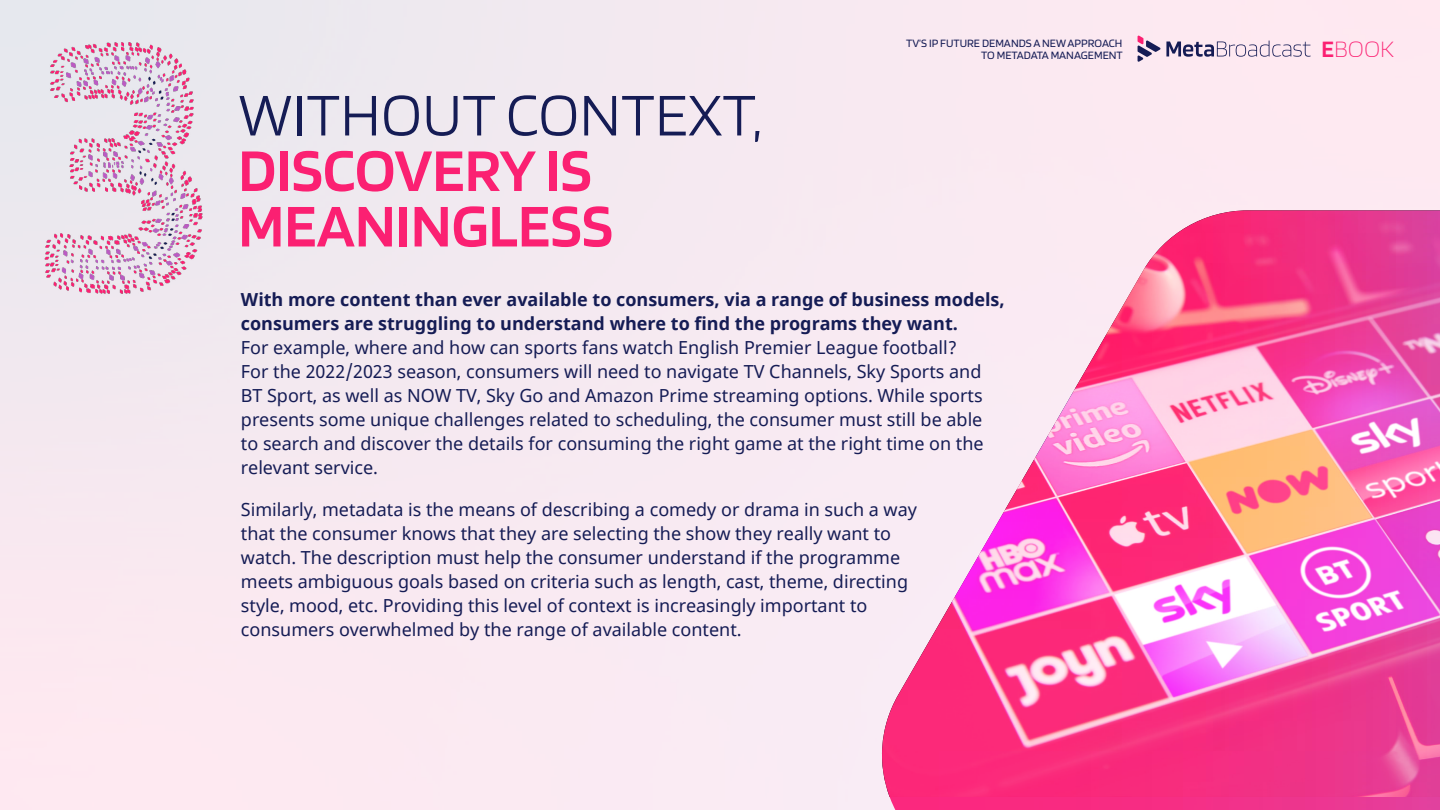
<style>
.page{position:relative;width:1440px;height:810px;background:#fff}
.page>*{position:absolute;margin:0;border:0;box-sizing:border-box;transform-origin:0 0}
.t1{font:600 63px/55.5px "Blinker";color:#fb2072}
.t2{font:300 63px "Blinker";color:#151c55}
.t3{font:200 24.53px "Blinker";color:#fb2072}
.t4{font:18px/24px "Noto Sans";color:#151c55}
.t5{font:700 18px/24px "Noto Sans";color:#151c55}
.t6{font:11.77px/11.8px "Blinker";color:#151c55;text-align:right}
.s1{font-weight:600}
</style>
<div class="page">
<img style="left:881px;top:210px;width:559px;height:600px">
<svg style="left:1138px;top:35px;width:173px;height:27px;background:#d6c4d5"></svg>
<img style="left:2px;top:0;width:241px;height:332px">
<h1 class="t2" style="left:238px;top:83px;width:526px">WITHOUT CONTEXT,</h1>
<h1 class="t1" style="left:238px;top:144px;width:376px">DISCOVERY IS<br>MEANINGLESS</h1>
<p class="t6" style="left:906px;top:38px;width:218px">TV’S IP FUTURE DEMANDS A NEW APPROACH<br>TO METADATA MANAGEMENT</p>
<h2 class="t3" style="left:1321px;top:37px;width:74px"><span class="s1">E</span>BOOK</h2>
<p class="t5" style="left:241px;top:288px;width:765px">With more content than ever available to consumers, via a range of business models, consumers are struggling to understand where to find the programs they want.</p>
<p class="t4" style="left:241px;top:336px;width:744px">For example, where and how can sports fans watch English Premier League football?<br>For the 2022/2023 season, consumers will need to navigate TV Channels, Sky Sports and BT Sport, as well as NOW TV, Sky Go and Amazon Prime streaming options. While sports presents some unique challenges related to scheduling, the consumer must still be able to search and discover the details for consuming the right game at the right time on the relevant service.</p>
<p class="t4" style="left:241px;top:499px;width:678px">Similarly, metadata is the means of describing a comedy or drama in such a way that the consumer knows that they are selecting the show they really want to watch. The description must help the consumer understand if the programme meets ambiguous goals based on criteria such as length, cast, theme, directing style, mood, etc. Providing this level of context is increasingly important to consumers overwhelmed by the range of available content.</p>
</div>
